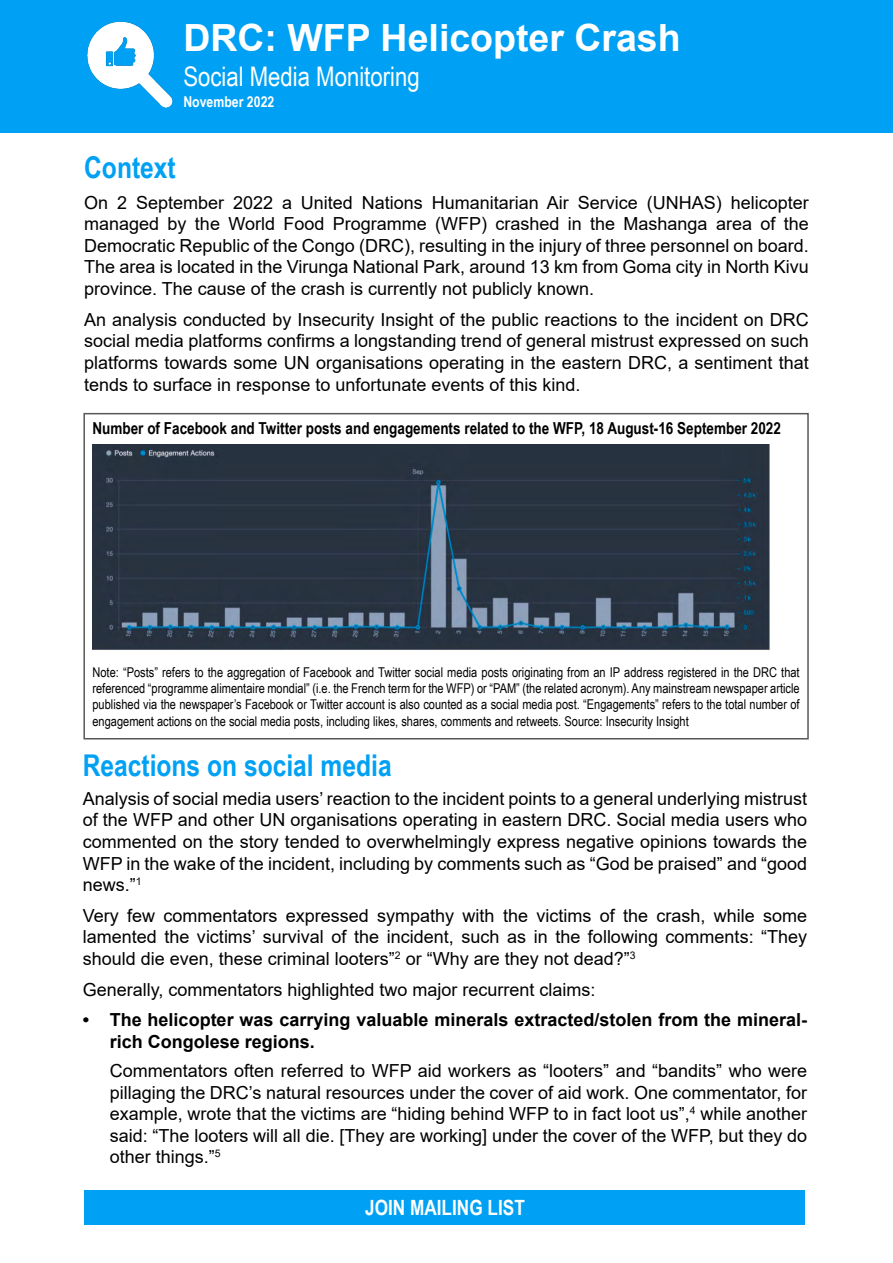
<style>
.page{position:relative;width:893px;height:1263px;background:#fff}
.page>*{position:absolute;margin:0;border:0;box-sizing:border-box;transform-origin:0 0}
.t1{font:700 37.5px "Arial";color:#fff}
.t2{font:700 30px "Arial Narrow";color:#00a1f4}
.t3{font:27px "Arial Narrow";color:#fff}
.t4{font:700 21px "Arial Narrow";color:#fff}
.t5{font:18px/21.6px "Arial";color:#000;text-align:justify}
.t6{font:700 18px/21.6px "Arial";color:#000}
.t7{font:700 16.5px "Arial Narrow";color:#000}
.t8{font:700 15px "Arial Narrow";color:#fff}
.t9{font:13.5px/16.2px "Arial Narrow";color:#000;text-align:justify}
</style>
<div class="page">
<div style="left:0;top:0;width:893px;height:133px;background:#00a1f4"></div>
<img style="left:87px;top:21px;width:86px;height:87px">
<div style="left:85px;top:1190px;width:720px;height:35px;background:#00a1f4"></div>
<div style="left:83px;top:413px;width:726px;height:326px;border:2px solid #585858"></div>
<img style="left:92px;top:444px;width:678px;height:206px">
<h1 class="t1" style="left:183px;top:11px;width:499px">DRC: WFP Helicopter Crash</h1>
<h3 class="t3" style="left:183px;top:57px;width:238px">Social Media Monitoring</h3>
<p class="t8" style="left:183px;top:90px;width:92px">November 2022</p>
<h2 class="t2" style="left:84px;top:145px;width:93px">Context</h2>
<p class="t5" style="left:84px;top:191px;width:726px">On 2 September 2022 a United Nations Humanitarian Air Service (UNHAS) helicopter managed by the World Food Programme (WFP) crashed in the Mashanga area of the Democratic Republic of the Congo (DRC), resulting in the injury of three personnel on board.<br>The area is located in the Virunga National Park, around 13 km from Goma city in North Kivu province. The cause of the crash is currently not publicly known.</p>
<p class="t5" style="left:84px;top:308px;width:726px">An analysis conducted by Insecurity Insight of the public reactions to the incident on DRC social media platforms confirms a longstanding trend of general mistrust expressed on such platforms towards some UN organisations operating in the eastern DRC, a sentiment that tends to surface in response to unfortunate events of this kind.</p>
<p class="t7" style="left:92px;top:416px;width:690px">Number of Facebook and Twitter posts and engagements related to the WFP, 18 August-16 September 2022</p>
<p class="t9" style="left:92px;top:664px;width:709px">Note: “Posts” refers to the aggregation of Facebook and Twitter social media posts originating from an IP address registered in the DRC that referenced “programme alimentaire mondial” (i.e. the French term for the WFP) or “PAM” (the related acronym). Any mainstream newspaper article published via the newspaper’s Facebook or Twitter account is also counted as a social media post. “Engagements” refers to the total number of engagement actions on the social media posts, including likes, shares, comments and retweets. Source: Insecurity Insight</p>
<h2 class="t2" style="left:83px;top:742px;width:310px">Reactions on social media</h2>
<p class="t5" style="left:83px;top:788px;width:726px">Analysis of social media users’ reaction to the incident points to a general underlying mistrust of the WFP and other UN organisations operating in eastern DRC. Social media users who commented on the story tended to overwhelmingly express negative opinions towards the WFP in the wake of the incident, including by comments such as “God be praised” and “good news.”<sup>1</sup></p>
<p class="t5" style="left:83px;top:905px;width:726px">Very few commentators expressed sympathy with the victims of the crash, while some lamented the victims’ survival of the incident, such as in the following comments: “They should die even, these criminal looters”<sup>2</sup> or “Why are they not dead?”<sup>3</sup></p>
<p class="t5" style="left:83px;top:978px;width:514px">Generally, commentators highlighted two major recurrent claims:</p>
<p class="t6" style="left:110px;top:1009px;width:699px;text-indent:-27px">• The helicopter was carrying valuable minerals extracted/stolen from the mineral&shy;rich Congolese regions.</p>
<p class="t5" style="left:110px;top:1060px;width:699px">Commentators often referred to WFP aid workers as “looters” and “bandits” who were pillaging the DRC’s natural resources under the cover of aid work. One commentator, for example, wrote that the victims are “hiding behind WFP to in fact loot us”,<sup>4</sup> while another said: “The looters will all die. [They are working] under the cover of the WFP, but they do other things.”<sup>5</sup></p>
<p class="t4" style="left:365px;top:1192px;width:161px">JOIN MAILING LIST</p>
</div>
